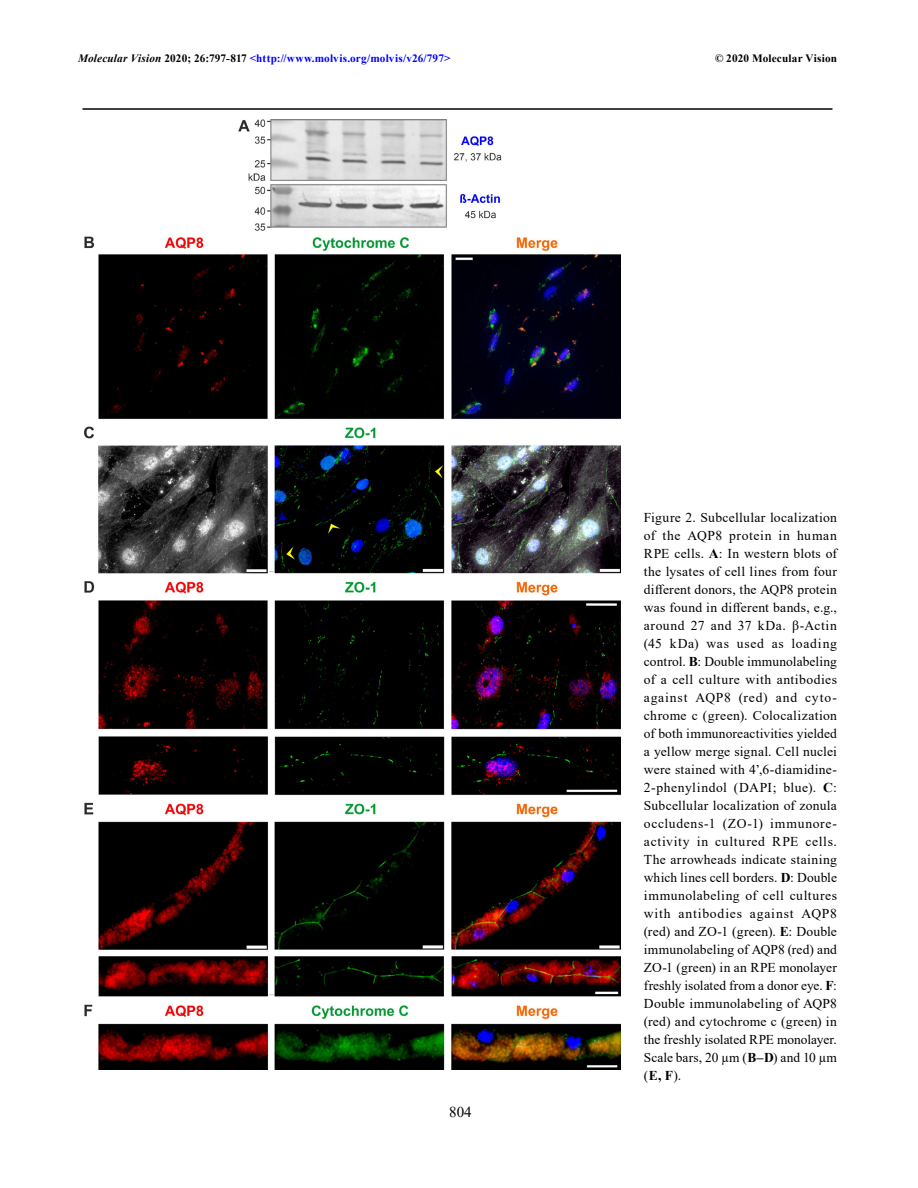
<style>
.page{position:relative;width:918px;height:1188px;background:#fff}
.page>*{position:absolute;margin:0;border:0;box-sizing:border-box;transform-origin:0 0}
.Folio{font:15px "Times New Roman";color:#000}
.Fig_Caption{font:13.5px/18px "Times New Roman";letter-spacing:.005em;color:#000;text-align:justify}
.Header_Align_Left{font:700 11.25px "Times New Roman";letter-spacing:.015em;color:#00f}
.Header_Align_Right{font:700 11.25px "Times New Roman";letter-spacing:.015em;color:#000}
.s1{font-style:italic;color:#000}
.s2{color:#000}
.s3{font-weight:700}
</style>
<div class="page">
<img style="left:85px;top:120px;width:535px;height:950px">
<hr style="left:82px;top:108px;width:750px;height:2px;background:#000">
<p class="Header_Align_Left" style="left:78px;top:50px;width:374px"><span class="s1">Molecular Vision</span> <span class="s2">2020; 26:797-817</span> &lt;http://www.molvis.org/molvis/v26/797&gt;</p>
<p class="Header_Align_Right" style="left:715px;top:50px;width:123px">© 2020 Molecular Vision</p>
<p class="Folio" style="left:449px;top:1102px;width:24px">804</p>
<p class="Fig_Caption" style="left:644px;top:508px;width:195px">Figure 2. Subcellular localization of the AQP8 protein in human RPE cells. <span class="s3">A</span>: In western blots of the lysates of cell lines from four different donors, the AQP8 protein was found in different bands, e.g., around 27 and 37 kDa. β-Actin (45 kDa) was used as loading control. <span class="s3">B</span>: Double immunolabeling of a cell culture with antibodies against AQP8 (red) and cyto&shy;chrome c (green). Colocalization of both immunoreactivities yielded a yellow merge signal. Cell nuclei were stained with 4’,6-diamidine-2-phenylindol (DAPI; blue). <span class="s3">C</span>:<br>Subcellular localization of zonula occludens-1 (ZO-1) immunore&shy;activity in cultured RPE cells.<br>The arrowheads indicate staining which lines cell borders. <span class="s3">D</span>: Double immunolabeling of cell cultures with antibodies against AQP8 (red) and ZO-1 (green). <span class="s3">E</span>: Double immunolabeling of AQP8 (red) and ZO-1 (green) in an RPE monolayer freshly isolated from a donor eye. <span class="s3">F</span>:<br>Double immunolabeling of AQP8 (red) and cytochrome c (green) in the freshly isolated RPE monolayer.<br>Scale bars, 20 µm (<span class="s3">B‒D</span>) and 10 µm (<span class="s3">E, F</span>).</p>
</div>
